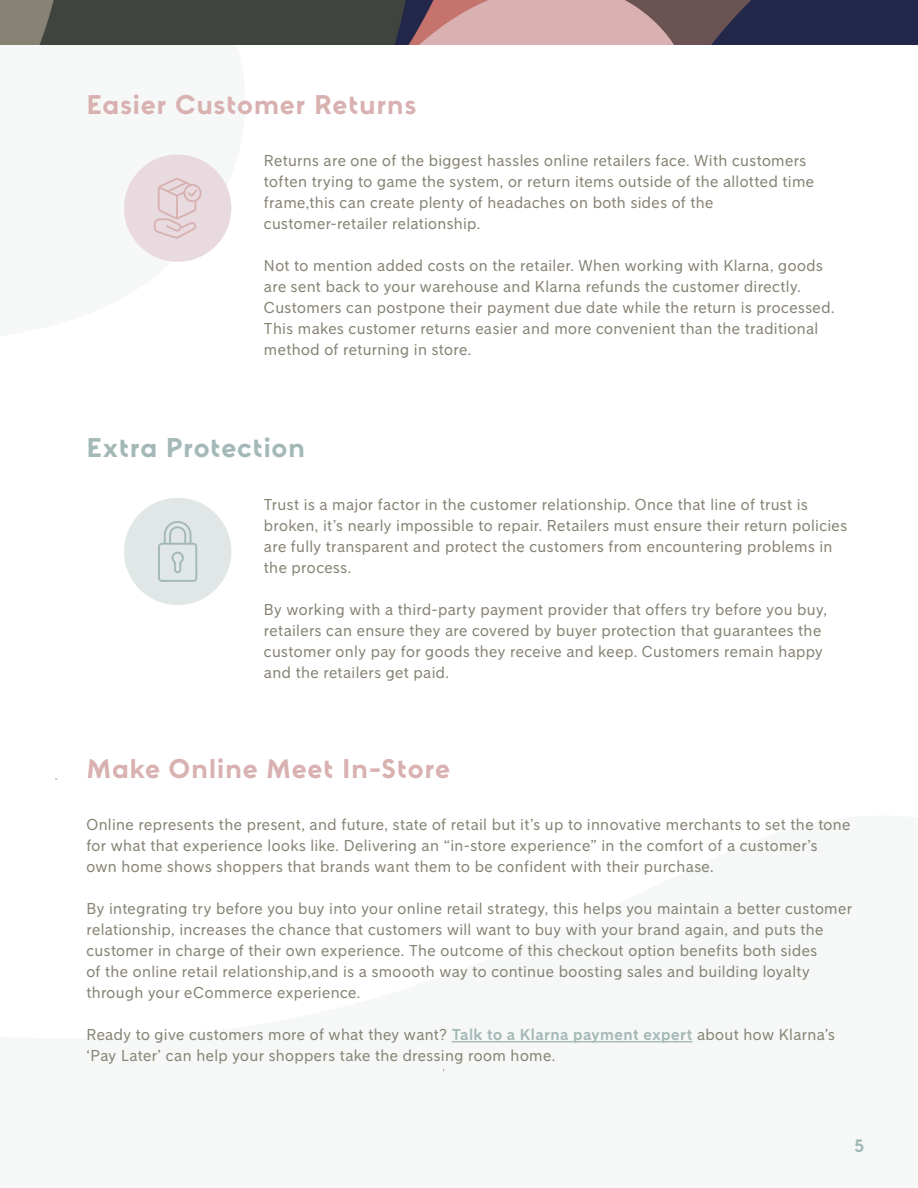
<style>
.page{position:relative;width:918px;height:1188px;background:#fff}
.page>*{position:absolute;margin:0;border:0;box-sizing:border-box;transform-origin:0 0}
.Body_Copy{font:700 27px "Klarna Headline";letter-spacing:.02em;color:#d9b1b1}
.Body_Copy-2{font:700 27px "Klarna Headline";letter-spacing:.015em;color:#a4b9b7}
.Body_Copy-3{font:700 18px "Klarna Headline";color:#a3b9b7}
.Body_Copy-4{font:15.75px/21px "Klarna Sans";letter-spacing:.025em;color:#868374}
.s1{font-weight:700;color:#a4b9b6}
</style>
<div class="page">
<img style="left:0;top:0;width:918px;height:45px">
<div style="left:124px;top:155px;width:107px;height:107px;background:#e8dade;border-radius:50%"></div>
<svg style="left:154px;top:178px;width:48px;height:61px"></svg>
<div style="left:124px;top:498px;width:107px;height:107px;background:#e0e7e6;border-radius:50%"></div>
<svg style="left:158px;top:521px;width:39px;height:61px"></svg>
<hr style="left:452px;top:1041px;width:241px;height:1px;background:#a4b9b6">
<p class="Body_Copy" style="left:86px;top:88px;width:332px">Easier Customer Returns</p>
<p class="Body_Copy-4" style="left:264px;top:150px;width:544px">Returns are one of the biggest hassles online retailers face. With customers</p>
<p class="Body_Copy-4" style="left:264px;top:171px;width:552px">toften trying to game the system, or return items outside of the allotted time frame,this can create plenty of headaches on both sides of the</p>
<p class="Body_Copy-4" style="left:264px;top:213px;width:218px">customer-retailer relationship.</p>
<p class="Body_Copy-4" style="left:264px;top:255px;width:572px">Not to mention added costs on the retailer. When working with Klarna, goods are sent back to your warehouse and Klarna refunds the customer directly.<br>Customers can postpone their payment due date while the return is processed.<br>This makes customer returns easier and more convenient than the traditional method of returning in store.</p>
<p class="Body_Copy-2" style="left:86px;top:432px;width:220px">Extra Protection</p>
<p class="Body_Copy-4" style="left:264px;top:493px;width:585px">Trust is a major factor in the customer relationship. Once that line of trust is broken, it’s nearly impossible to repair. Retailers must ensure their return policies are fully transparent and protect the customers from encountering problems in the process.</p>
<p class="Body_Copy-4" style="left:264px;top:598px;width:564px">By working with a third-party payment provider that offers try before you buy, retailers can ensure they are covered by buyer protection that guarantees the customer only pay for goods they receive and keep. Customers remain happy and the retailers get paid.</p>
<p class="Body_Copy" style="left:86px;top:752px;width:365px">Make Online Meet In-Store</p>
<p class="Body_Copy-4" style="left:86px;top:813px;width:766px">Online represents the present, and future, state of retail but it’s up to innovative merchants to set the tone for what that experience looks like. Delivering an “in-store experience” in the comfort of a customer’s own home shows shoppers that brands want them to be confident with their purchase.</p>
<p class="Body_Copy-4" style="left:86px;top:897px;width:767px">By integrating try before you buy into your online retail strategy, this helps you maintain a better customer relationship, increases the chance that customers will want to buy with your brand again, and puts the customer in charge of their own experience. The outcome of this checkout option benefits both sides<br>of the online retail relationship,and is a smoooth way to continue boosting sales and building loyalty through your eCommerce experience.</p>
<p class="Body_Copy-4" style="left:86px;top:1023px;width:750px">Ready to give customers more of what they want? <span class="s1">Talk to a Klarna payment expert</span> about how Klarna’s ‘Pay Later’ can help your shoppers take the dressing room home.</p>
<p class="Body_Copy-3" style="left:854px;top:1135px;width:12px">5</p>
</div>
